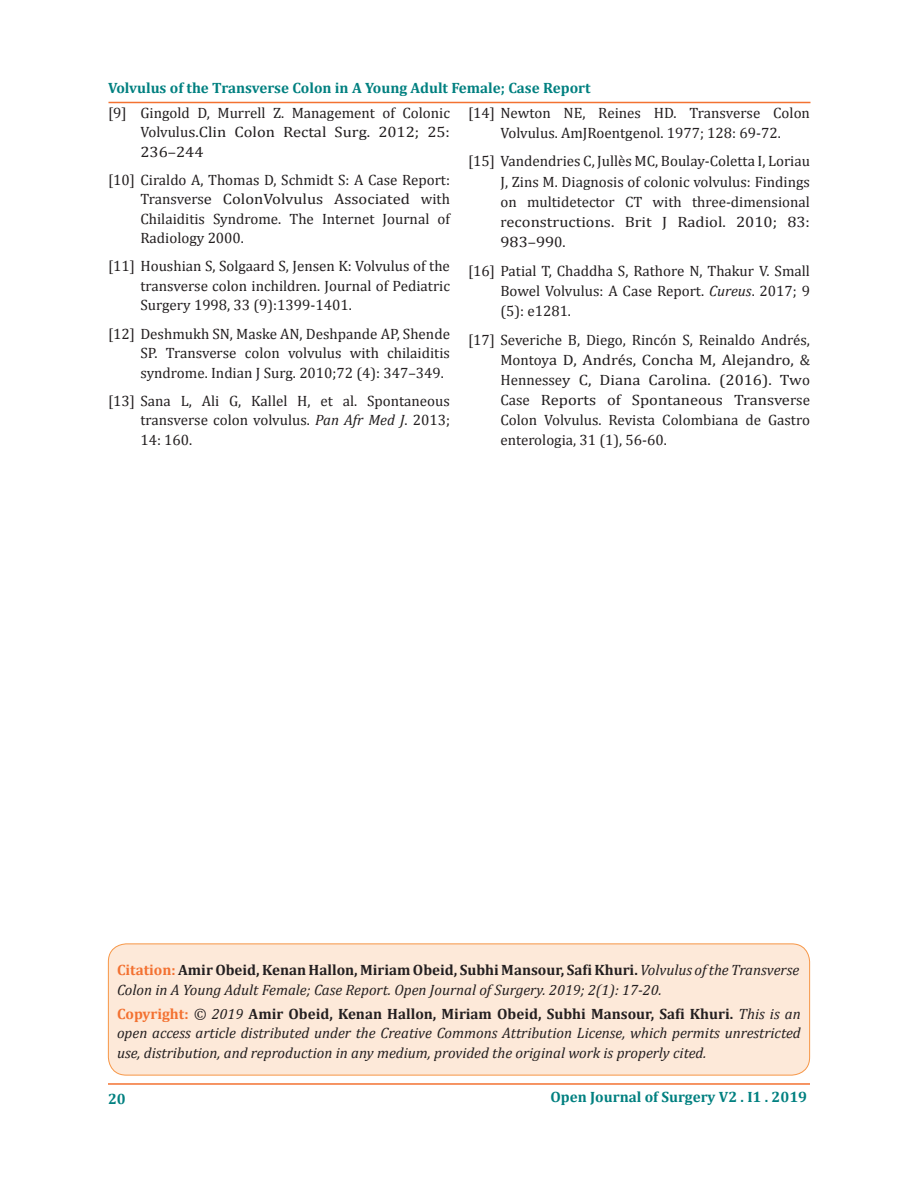
<style>
.page{position:relative;width:918px;height:1188px;background:#fff}
.page>*{position:absolute;margin:0;border:0;box-sizing:border-box;transform-origin:0 0}
.Footnote_text{font:15px/20.1px "Cambria";color:#231f20;text-align:justify}
.t1{font:italic 15px/19.5px "Cambria";color:#231f20}
.t2{font:700 15px "Cambria";color:#008080}
.s1{font-style:italic}
.s2{font-weight:700;font-style:normal;color:#f37131}
.s3{font-weight:700;font-style:normal}
</style>
<div class="page">
<hr style="left:108px;top:1083px;width:702px;height:2px;background:#f37232">
<hr style="left:108px;top:102px;width:702px;height:1px;background:#f37232">
<div style="left:108px;top:944px;width:702px;height:131px;background:#fde9d9;border-radius:18px"></div>
<div style="left:108px;top:944px;width:702px;height:132px;border:1px solid #f79646;border-radius:18px"></div>
<p class="t2" style="left:108px;top:77px;width:484px">Volvulus of the Transverse Colon in A Young Adult Female; Case Report</p>
<p class="Footnote_text" style="left:140px;top:103px;width:311px;line-height:19.5px;text-indent:-32px">[9] Gingold D, Murrell Z. Management of Colonic Volvulus.Clin Colon Rectal Surg. 2012; 25:<br>236–244</p>
<p class="Footnote_text" style="left:140px;top:170px;width:311px;line-height:19.5px;text-indent:-32px">[10] Ciraldo A, Thomas D, Schmidt S: A Case Report:<br>Transverse ColonVolvulus Associated with Chilaiditis Syndrome. The Internet Journal of Radiology 2000.</p>
<p class="Footnote_text" style="left:140px;top:256px;width:311px;line-height:19.5px;text-indent:-32px">[11] Houshian S, Solgaard S, Jensen K: Volvulus of the transverse colon inchildren. Journal of Pediatric Surgery 1998, 33 (9):1399-1401.</p>
<p class="Footnote_text" style="left:140px;top:324px;width:311px;line-height:19.5px;text-indent:-32px">[12] Deshmukh SN, Maske AN, Deshpande AP, Shende SP. Transverse colon volvulus with chilaiditis syndrome. Indian J Surg. 2010;72 (4): 347–349.</p>
<p class="Footnote_text" style="left:140px;top:391px;width:311px;line-height:19.5px;text-indent:-32px">[13] Sana L, Ali G, Kallel H, et al. Spontaneous transverse colon volvulus. <span class="s1">Pan Afr Med J</span>. 2013; 14: 160.</p>
<p class="Footnote_text" style="left:468px;top:102px;width:344px;text-align:center">[14] Newton NE, Reines HD. Transverse Colon<br>Volvulus. AmJRoentgenol. 1977; 128: 69-72.</p>
<p class="Footnote_text" style="left:500px;top:151px;width:311px;text-indent:-32px">[15] Vandendries C, Jullès MC, Boulay-Coletta I, Loriau J, Zins M. Diagnosis of colonic volvulus: Findings on multidetector CT with three-dimensional reconstructions. Brit J Radiol. 2010; 83:<br>983–990.</p>
<p class="Footnote_text" style="left:500px;top:260px;width:311px;text-indent:-32px">[16] Patial T, Chaddha S, Rathore N, Thakur V. Small Bowel Volvulus: A Case Report. <span class="s1">Cureus</span>. 2017; 9 (5): e1281.</p>
<p class="Footnote_text" style="left:500px;top:329px;width:311px;text-indent:-32px">[17] Severiche B, Diego, Rincón S, Reinaldo Andrés, Montoya D, Andrés, Concha M, Alejandro, &amp; Hennessey C, Diana Carolina. (2016). Two Case Reports of Spontaneous Transverse Colon Volvulus. Revista Colombiana de Gastro enterologia, 31 (1), 56-60.</p>
<p class="t1" style="left:117px;top:960px;width:684px"><span class="s2">Citation:</span> <span class="s3">Amir Obeid, Kenan Hallon, Miriam Obeid, Subhi Mansour, Safi Khuri.</span> Volvulus of the Transverse<br>Colon in A Young Adult Female; Case Report. Open Journal of Surgery. 2019; 2(1): 17-20.</p>
<p class="t1" style="left:117px;top:1003px;width:685px;text-align:justify"><span class="s2">Copyright:</span> © 2019 <span class="s3">Amir Obeid, Kenan Hallon, Miriam Obeid, Subhi Mansour, Safi Khuri.</span> This is an open access article distributed under the Creative Commons Attribution License, which permits unrestricted use, distribution, and reproduction in any medium, provided the original work is properly cited.</p>
<p class="t2" style="left:108px;top:1089px;width:19px">20</p>
<p class="t2" style="left:551px;top:1086px;width:258px">Open Journal of Surgery V2 . I1 . 2019</p>
</div>
